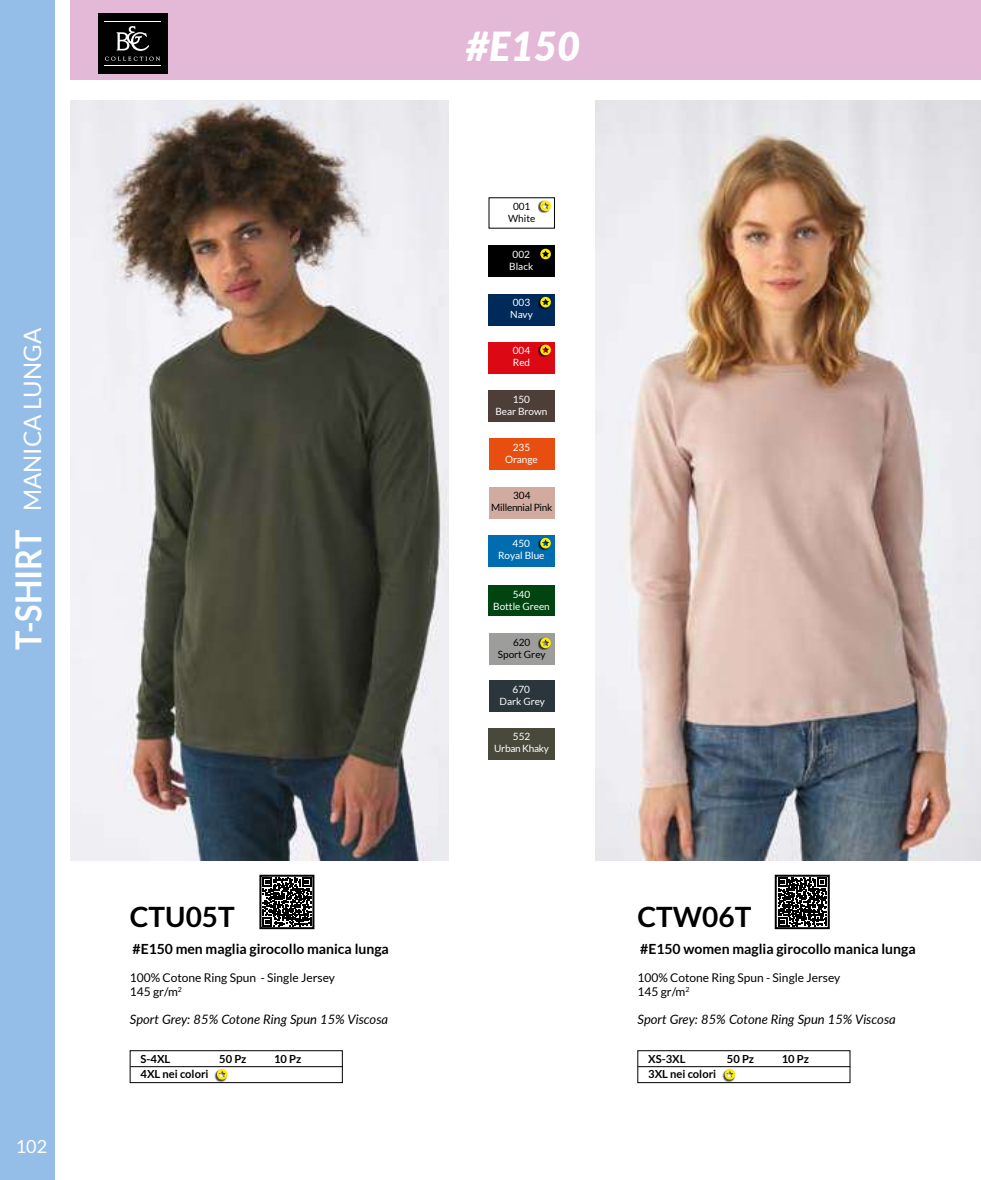
<style>
.page{position:relative;width:981px;height:1180px;background:#fff}
.page>*{position:absolute;margin:0;border:0;box-sizing:border-box;transform-origin:0 0}
.t1{font:700 44px "Lato";color:#fff;scale:.9 1}
.t2{font:italic 900 40px "Lato";color:#fff}
.t3{font:700 36px "Lato";color:#fff;scale:.9 1}
.t4{font:700 28px "Lato";color:#000}
.t5{font:24px "Lato";color:#fff}
.t6{font:18px "Lato";color:#fff}
.t7{font:700 14px "Lato";color:#000}
.t8{font:italic 13px "Lato";color:#000}
.t9{font:12px/14.4px "Lato";color:#000}
.t10{font:700 11.2px "Lato";color:#000}
.t11{font:10px/12px "Lato";color:#fff;text-align:center}
.t12{font:10px/12px "Lato";color:#000;text-align:center}
.t13{font:10px/12px "Lato";letter-spacing:-.025em;color:#000;text-align:center}
.t14{font:10px/12px "Lato";letter-spacing:-.025em;color:#fff;text-align:center}
</style>
<div class="page">
<div style="left:489px;top:439px;width:65px;height:31px;background:#e84e0f"></div>
<div style="left:489px;top:487px;width:65px;height:31px;background:#d2aba0"></div>
<div style="left:489px;top:585px;width:66px;height:30px;background:#041"></div>
<div style="left:489px;top:680px;width:65px;height:32px;background:#2a363b"></div>
<div style="left:489px;top:728px;width:66px;height:31px;background:#48493b"></div>
<div style="left:489px;top:390px;width:66px;height:31px;background:#4d3f38"></div>
<div style="left:489px;top:246px;width:66px;height:31px;background:#000"></div>
<div style="left:489px;top:294px;width:66px;height:31px;background:#002a5a"></div>
<div style="left:489px;top:342px;width:66px;height:31px;background:#dc0814"></div>
<div style="left:489px;top:535px;width:66px;height:31px;background:#006db1"></div>
<div style="left:489px;top:633px;width:65px;height:31px;background:#9d9d9c"></div>
<img style="left:70px;top:100px;width:378px;height:760px">
<img style="left:595px;top:100px;width:386px;height:760px">
<div style="left:70px;top:0;width:911px;height:79px;background:#e4b9d8"></div>
<div style="left:537px;top:200px;width:13px;height:13px;background:#000;opacity:.75"></div>
<svg style="left:540px;top:200px;width:11px;height:11px"></svg>
<svg style="left:540px;top:249px;width:11px;height:10px"></svg>
<div style="left:537px;top:296px;width:13px;height:13px;background:#000;opacity:.75"></div>
<svg style="left:540px;top:297px;width:11px;height:10px"></svg>
<div style="left:537px;top:344px;width:13px;height:13px;background:#000;opacity:.75"></div>
<svg style="left:540px;top:344px;width:11px;height:11px"></svg>
<div style="left:537px;top:537px;width:13px;height:13px;background:#000;opacity:.75"></div>
<svg style="left:540px;top:537px;width:11px;height:11px"></svg>
<div style="left:537px;top:637px;width:13px;height:13px;background:#000;opacity:.75"></div>
<svg style="left:540px;top:637px;width:11px;height:11px"></svg>
<div style="left:214px;top:1068px;width:13px;height:13px;background:#000;opacity:.75"></div>
<svg style="left:217px;top:1068px;width:11px;height:11px"></svg>
<div style="left:722px;top:1068px;width:13px;height:13px;background:#000;opacity:.75"></div>
<svg style="left:724px;top:1068px;width:11px;height:11px"></svg>
<div style="left:130px;top:1050px;width:213px;height:32px;border:1px solid #000"></div>
<div style="left:637px;top:1050px;width:213px;height:32px;border:1px solid #000"></div>
<hr style="left:130px;top:1066px;width:213px;height:1px;background:#000">
<hr style="left:638px;top:1066px;width:212px;height:1px;background:#000">
<svg style="left:263px;top:877px;width:48px;height:49px"></svg>
<div style="left:259px;top:874px;width:55px;height:55px;border:2px solid #000"></div>
<svg style="left:778px;top:877px;width:48px;height:49px"></svg>
<div style="left:775px;top:874px;width:55px;height:55px;border:2px solid #000"></div>
<div style="left:98px;top:13px;width:69px;height:61px;background:#000"></div>
<hr style="left:104px;top:21px;width:57px;height:1px;background:#fff">
<hr style="left:104px;top:65px;width:57px;height:1px;background:#fff">
<svg style="left:105px;top:57px;width:55px;height:4px"></svg>
<svg style="left:117px;top:26px;width:32px;height:25px"></svg>
<div style="left:0;top:0;width:55px;height:1179px;background:#94bee7"></div>
<h3 class="t5" style="left:19px;top:511px;width:185px;rotate:-90deg">MANICA LUNGA</h3>
<h1 class="t1" style="left:12px;top:663px;width:164px;rotate:-90deg">T-SHIRT</h1>
<h3 class="t3" style="left:8px;top:649px;width:134px;rotate:-90deg">T-SHIRT</h3>
<h3 class="t6" style="left:16px;top:1136px;width:33px">102</h3>
<h2 class="t2" style="left:466px;top:16px;width:116px">#E150</h2>
<p class="t12" style="left:508px;top:200px;width:29px">001<br>White</p>
<p class="t11" style="left:509px;top:248px;width:26px">002<br>Black</p>
<p class="t11" style="left:510px;top:296px;width:24px;text-align:left">003<br>Navy</p>
<p class="t11" style="left:513px;top:344px;width:19px;text-align:left">004<br>Red</p>
<p class="t11" style="left:495px;top:394px;width:54px">150<br>Bear Brown</p>
<p class="t11" style="left:505px;top:441px;width:34px">235<br>Orange</p>
<p class="t13" style="left:491px;top:489px;width:63px">304<br>Millennial Pink</p>
<p class="t11" style="left:498px;top:537px;width:48px">450<br>Royal Blue</p>
<p class="t11" style="left:493px;top:588px;width:58px">540<br>Bottle Green</p>
<p class="t12" style="left:498px;top:636px;width:49px">620<br>Sport Grey</p>
<p class="t11" style="left:499px;top:683px;width:47px">670<br>Dark Grey</p>
<p class="t14" style="left:494px;top:730px;width:56px">552<br>Urban Khaky</p>
<h3 class="t4" style="left:130px;top:900px;width:106px">CTU05T</h3>
<h3 class="t4" style="left:637px;top:900px;width:115px">CTW06T</h3>
<h3 class="t7" style="left:133px;top:940px;width:258px">#E150 men maglia girocollo manica lunga</h3>
<h3 class="t7" style="left:640px;top:940px;width:277px">#E150 women maglia girocollo manica lunga</h3>
<p class="t9" style="left:130px;top:970px;width:207px">100% Cotone Ring Spun - Single Jersey<br>145 gr/m<sup>2</sup></p>
<p class="t9" style="left:637px;top:970px;width:204px">100% Cotone Ring Spun - Single Jersey<br>145 gr/m<sup>2</sup></p>
<h3 class="t8" style="left:130px;top:1009px;width:260px">Sport Grey: 85% Cotone Ring Spun 15% Viscosa</h3>
<h3 class="t8" style="left:637px;top:1009px;width:260px">Sport Grey: 85% Cotone Ring Spun 15% Viscosa</h3>
<p class="t10" style="left:219px;top:1052px;width:29px">50 Pz</p>
<p class="t10" style="left:274px;top:1052px;width:29px">10 Pz</p>
<p class="t10" style="left:727px;top:1052px;width:29px">50 Pz</p>
<p class="t10" style="left:782px;top:1052px;width:29px">10 Pz</p>
<p class="t10" style="left:141px;top:1052px;width:31px">S-4XL</p>
<p class="t10" style="left:648px;top:1052px;width:39px">XS-3XL</p>
<p class="t10" style="left:141px;top:1067px;width:70px">4XL nei colori</p>
<p class="t10" style="left:648px;top:1067px;width:70px">3XL nei colori</p>
</div>
